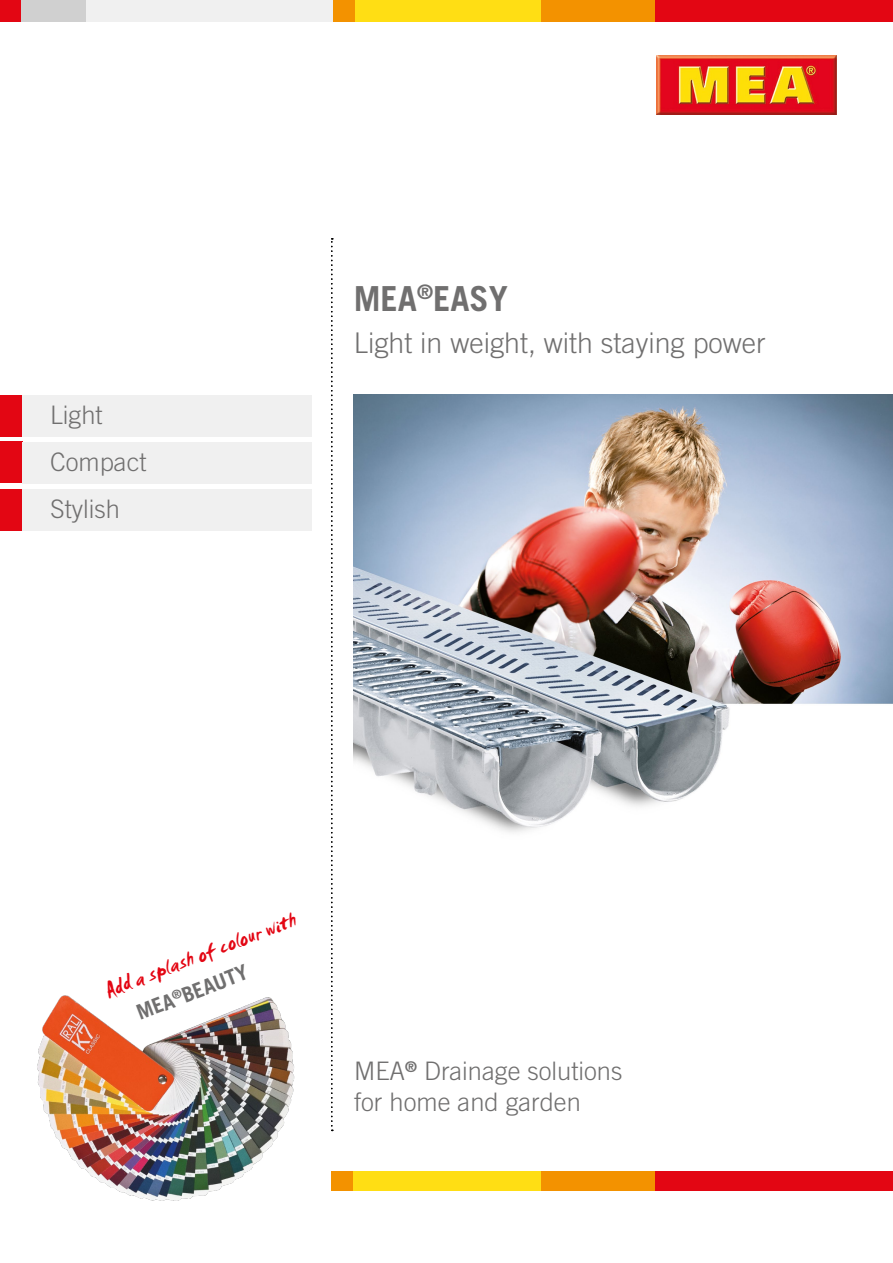
<style>
.page{position:relative;width:893px;height:1263px;background:#fff}
.page>*{position:absolute;margin:0;border:0;box-sizing:border-box;transform-origin:0 0}
.t1{font:700 34.5px "Trade Gothic";color:#706f6f}
.t2{font:300 28.5px "Trade Gothic";color:#706f6f}
.t3{font:300 25.5px/47px "Trade Gothic";color:#706f6f}
.t4{font:22.5px "Smudger Plain";color:#e30613}
.t5{font:700 21px "Trade Gothic";color:#706f6f}
</style>
<div class="page">
<div style="left:0;top:0;width:22px;height:22px;background:#e30613"></div>
<div style="left:85px;top:0;width:251px;height:22px;background:#f0f0f0"></div>
<div style="left:353px;top:0;width:189px;height:22px;background:#ffde14"></div>
<div style="left:333px;top:0;width:21px;height:22px;background:#f39200"></div>
<div style="left:21px;top:0;width:64px;height:22px;background:#d0d0d0"></div>
<div style="left:542px;top:0;width:113px;height:22px;background:#f39200"></div>
<div style="left:655px;top:0;width:238px;height:22px;background:#e30613"></div>
<div style="left:352px;top:1171px;width:190px;height:20px;background:#ffde14"></div>
<div style="left:332px;top:1171px;width:21px;height:20px;background:#f39200"></div>
<div style="left:541px;top:1171px;width:114px;height:20px;background:#f39200"></div>
<div style="left:655px;top:1171px;width:238px;height:20px;background:#e30613"></div>
<img style="left:657px;top:55px;width:180px;height:60px">
<div style="left:0;top:395px;width:22px;height:41px;background:#e30613"></div>
<div style="left:22px;top:395px;width:289px;height:42px;background:#f0f0f0"></div>
<div style="left:0;top:442px;width:22px;height:41px;background:#e30613"></div>
<div style="left:22px;top:442px;width:289px;height:42px;background:#f0f0f0"></div>
<div style="left:0;top:489px;width:22px;height:41px;background:#e30613"></div>
<div style="left:22px;top:489px;width:289px;height:42px;background:#f0f0f0"></div>
<svg style="left:331px;top:238px;width:2px;height:893px"></svg>
<img style="left:354px;top:395px;width:539px;height:437px">
<img style="left:37px;top:995px;width:258px;height:206px">
<p class="t3" style="left:50px;top:391px;width:98px">Light<br>Compact<br>Stylish</p>
<h1 class="t1" style="left:354px;top:277px;width:156px">MEA<sup>®</sup>EASY</h1>
<p class="t2" style="left:354px;top:326px;width:413px">Light in weight, with staying power</p>
<p class="t4" style="left:101px;top:978px;width:204px;rotate:-21deg">Add a splash of colour with</p>
<p class="t5" style="left:133px;top:1001px;width:119px;rotate:-21deg">MEA<sup>®</sup>BEAUTY</p>
<p class="t3" style="left:354px;top:1055px;width:270px;line-height:30.6px">MEA<sup>®</sup> Drainage solutions for home and garden</p>
</div>
